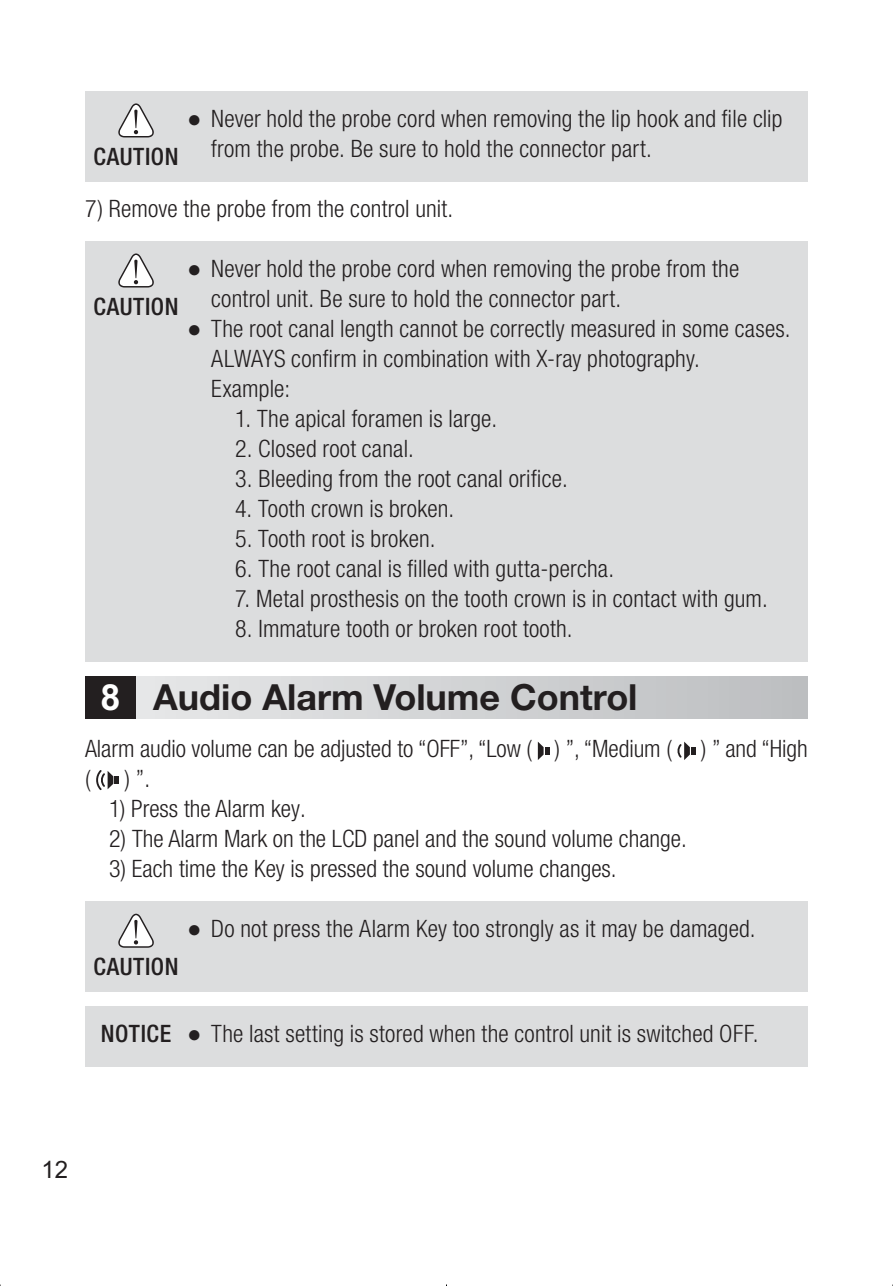
<style>
.page{position:relative;width:893px;height:1286px;background:#fff}
.page>*{position:absolute;margin:0;border:0;box-sizing:border-box;transform-origin:0 0}
.t1{font:700 36px "Helvetica Neue LT Pro";color:#231f20}
.t2{font:300 condensed 24px/30px "Helvetica Neue LT Pro";letter-spacing:.005em;color:#231f20}
.t3{font:500 condensed 24px "Helvetica Neue LT Pro";letter-spacing:.025em;color:#231f20}
.t4{font:24px "Arial";color:#231f20}
.s1{font-family:"Arial";font-weight:400;font-stretch:normal}
.s2{font-family:"Arial";color:#fff}
.s3{font-weight:500}
</style>
<div class="page">
<svg style="left:538px;top:742px;width:11px;height:18px"></svg>
<svg style="left:677px;top:741px;width:19px;height:19px"></svg>
<div style="left:114px;top:776px;width:5px;height:8px;background:#231f20"></div>
<svg style="left:96px;top:770px;width:17px;height:20px"></svg>
<div style="left:85px;top:676px;width:51px;height:42px;background:#231f20"></div>
<div style="left:136px;top:676px;width:672px;height:42px;background:linear-gradient(to right,#e6e7e8,#bcbec0)"></div>
<div style="left:85px;top:242px;width:723px;height:420px;background:#dcddde"></div>
<svg style="left:118px;top:253px;width:36px;height:34px"></svg>
<div style="left:85px;top:92px;width:723px;height:90px;background:#dcddde"></div>
<svg style="left:118px;top:103px;width:36px;height:34px"></svg>
<div style="left:85px;top:902px;width:723px;height:90px;background:#dcddde"></div>
<svg style="left:118px;top:913px;width:36px;height:34px"></svg>
<div style="left:85px;top:1007px;width:723px;height:60px;background:#dcddde"></div>
<p class="t3" style="left:94px;top:147px;width:86px">CAUTION</p>
<p class="t2" style="left:211px;top:106px;width:573px;text-indent:-24px"><span class="s1">●</span> Never hold the probe cord when removing the lip hook and file clip from the probe. Be sure to hold the connector part.</p>
<p class="t2" style="left:85px;top:196px;width:370px">7) Remove the probe from the control unit.</p>
<p class="t3" style="left:94px;top:297px;width:86px">CAUTION</p>
<p class="t2" style="left:211px;top:256px;width:530px;text-indent:-24px"><span class="s1">●</span> Never hold the probe cord when removing the probe from the control unit. Be sure to hold the connector part.</p>
<p class="t2" style="left:211px;top:316px;width:581px;text-indent:-24px"><span class="s1">●</span> The root canal length cannot be correctly measured in some cases.<br>ALWAYS confirm in combination with X-ray photography.<br>Example:</p>
<p class="t2" style="left:235px;top:406px;width:264px">1. The apical foramen is large.</p>
<p class="t2" style="left:235px;top:436px;width:180px">2. Closed root canal.</p>
<p class="t2" style="left:235px;top:466px;width:334px">3. Bleeding from the root canal orifice.</p>
<p class="t2" style="left:235px;top:496px;width:221px">4. Tooth crown is broken.</p>
<p class="t2" style="left:235px;top:526px;width:202px">5. Tooth root is broken.</p>
<p class="t2" style="left:235px;top:556px;width:381px">6. The root canal is filled with gutta-percha.</p>
<p class="t2" style="left:235px;top:586px;width:534px">7. Metal prosthesis on the tooth crown is in contact with gum.</p>
<p class="t2" style="left:235px;top:616px;width:339px">8. Immature tooth or broken root tooth.</p>
<h1 class="t1" style="left:101px;top:684px;width:539px"><span class="s2">8</span> Audio Alarm Volume Control</h1>
<p class="t2" style="left:85px;top:735px;width:724px">Alarm audio volume can be adjusted to “OFF”, “Low ( ) ”, “Medium ( ) ” and “High (</p>
<p class="t2" style="left:125px;top:765px;width:27px">) ”.</p>
<p class="t2" style="left:109px;top:795px;width:198px">1) Press the Alarm key.</p>
<p class="t2" style="left:109px;top:825px;width:579px">2) The Alarm Mark on the LCD panel and the sound volume change.</p>
<p class="t2" style="left:109px;top:855px;width:509px">3) Each time the Key is pressed the sound volume changes.</p>
<p class="t3" style="left:94px;top:957px;width:86px">CAUTION</p>
<p class="t2" style="left:187px;top:916px;width:570px"><span class="s1">●</span> Do not press the Alarm Key too strongly as it may be damaged.</p>
<p class="t2" style="left:101px;top:1021px;width:659px"><span class="s3">NOTICE</span> <span class="s1">●</span> The last setting is stored when the control unit is switched OFF.</p>
<p class="t4" style="left:41px;top:1155px;width:28px">12</p>
</div>
